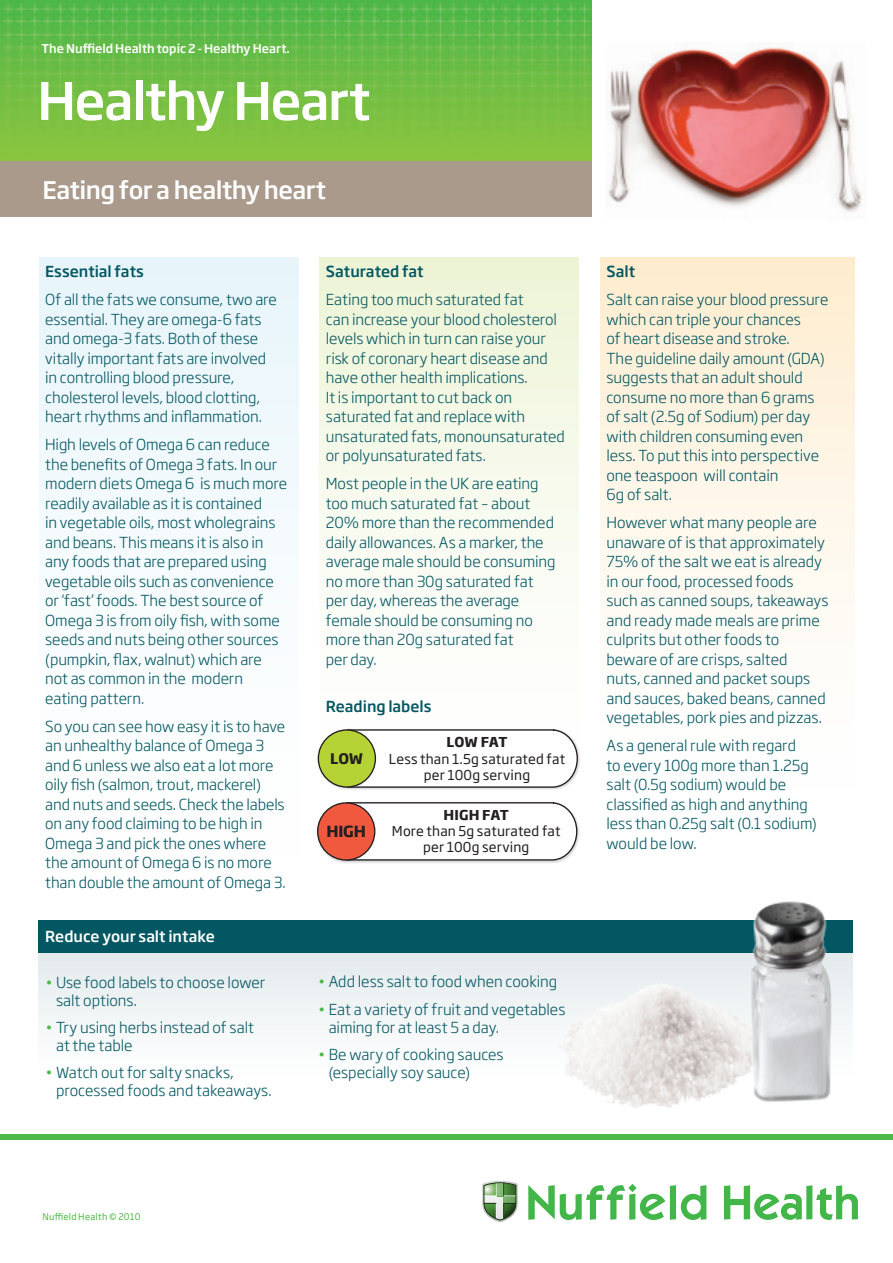
<style>
.page{position:relative;width:893px;height:1263px;background:#fff}
.page>*{position:absolute;margin:0;border:0;box-sizing:border-box;transform-origin:0 0}
.t1{font:500 51px "Soho Gothic Pro";letter-spacing:-.03em;color:#fff}
.t2{font:500 24px "Soho Gothic Pro";letter-spacing:-.025em;color:#fff}
.t3{font:700 15.15px "Soho Gothic Pro";color:#231f20}
.t4{font:300 15px/19.5px "Soho Gothic Pro";letter-spacing:-.005em;color:#035762}
.t5{font:500 15px "Soho Gothic Pro";color:#035762}
.t6{font:500 15px "Soho Gothic Pro";color:#fff}
.t7{font:700 14.4px "Soho Gothic Pro";color:#231f20}
.t8{font:13.5px/16.2px "Soho Gothic Pro";letter-spacing:.015em;color:#231f20;text-align:center}
.t9{font:700 13.5px "Soho Gothic Pro";color:#231f20}
.t10{font:500 12px "Soho Gothic Pro";color:#fff}
.t11{font:9px "Soho Gothic Pro";letter-spacing:.025em;color:#4cb848}
.s1{color:#4cb848}
</style>
<div class="page">
<div style="left:39px;top:952px;width:814px;height:124px;background:linear-gradient(to bottom,#e3eaed,#fff)"></div>
<div style="left:39px;top:920px;width:814px;height:32px;background:#035762"></div>
<img style="left:0;top:0;width:591px;height:161px">
<svg style="left:528px;top:1184px;width:178px;height:36px"></svg>
<svg style="left:724px;top:1185px;width:134px;height:35px"></svg>
<svg style="left:482px;top:1181px;width:36px;height:41px"></svg>
<div style="left:0;top:1134px;width:893px;height:6px;background:#4cb848"></div>
<div style="left:0;top:161px;width:591px;height:56px;background:#a99a8c"></div>
<div style="left:600px;top:257px;width:254px;height:532px;background:linear-gradient(to bottom,#feedd0,#feffff)"></div>
<div style="left:319px;top:257px;width:260px;height:500px;background:linear-gradient(to bottom,#eef4d6,#fff)"></div>
<div style="left:39px;top:257px;width:260px;height:602px;background:linear-gradient(to right,#f5fafd,#f5fafd)"></div>
<img style="left:531px;top:952px;width:202px;height:156px">
<img style="left:733px;top:901px;width:120px;height:201px">
<img style="left:608px;top:43px;width:254px;height:169px">
<div style="left:316px;top:801px;width:264px;height:63px;background:#231f20;opacity:.2"></div>
<svg style="left:345px;top:801px;width:233px;height:60px"></svg>
<div style="left:318px;top:803px;width:57px;height:57px;background:#f0593e;border-radius:50%"></div>
<div style="left:317px;top:802px;width:58px;height:59px;border:1px solid #231f20;border-radius:50%"></div>
<div style="left:317px;top:728px;width:264px;height:62px;background:#231f20;opacity:.2"></div>
<svg style="left:352px;top:729px;width:227px;height:59px"></svg>
<div style="left:318px;top:730px;width:57px;height:57px;background:#b5d334;border-radius:50%"></div>
<div style="left:318px;top:729px;width:58px;height:59px;border:1px solid #231f20;border-radius:50%"></div>
<p class="t10" style="left:42px;top:39px;width:250px">The Nuffield Health topic 2 - Healthy Heart.</p>
<p class="t1" style="left:37px;top:61px;width:335px">Healthy Heart</p>
<p class="t2" style="left:43px;top:171px;width:285px">Eating for a healthy heart</p>
<p class="t5" style="left:45px;top:260px;width:100px">Essential fats</p>
<p class="t4" style="left:45px;top:289px;width:233px">Of all the fats we consume, two are essential. They are omega-6 fats and omega-3 fats. Both of these vitally important fats are involved in controlling blood pressure, cholesterol levels, blood clotting, heart rhythms and inflammation.</p>
<p class="t4" style="left:45px;top:434px;width:244px">High levels of Omega 6 can reduce the benefits of Omega 3 fats. In our modern diets Omega 6 is much more readily available as it is contained<br>in vegetable oils, most wholegrains and beans. This means it is also in any foods that are prepared using vegetable oils such as convenience or ‘fast’ foods. The best source of<br>Omega 3 is from oily fish, with some seeds and nuts being other sources (pumpkin, flax, walnut) which are not as common in the modern eating pattern.</p>
<p class="t4" style="left:45px;top:716px;width:242px">So you can see how easy it is to have an unhealthy balance of Omega 3 and 6 unless we also eat a lot more oily fish (salmon, trout, mackerel) and nuts and seeds. Check the labels on any food claiming to be high in<br>Omega 3 and pick the ones where the amount of Omega 6 is no more than double the amount of Omega 3.</p>
<p class="t6" style="left:45px;top:925px;width:171px">Reduce your salt intake</p>
<p class="t4" style="left:56px;top:972px;width:211px;line-height:18px;text-indent:-11px"><span class="s1">•</span> Use food labels to choose lower salt options.</p>
<p class="t4" style="left:56px;top:1017px;width:200px;line-height:18px;text-indent:-11px"><span class="s1">•</span> Try using herbs instead of salt at the table</p>
<p class="t4" style="left:56px;top:1062px;width:217px;line-height:18px;text-indent:-11px"><span class="s1">•</span> Watch out for salty snacks, processed foods and takeaways.</p>
<p class="t5" style="left:326px;top:260px;width:99px">Saturated fat</p>
<p class="t4" style="left:326px;top:289px;width:240px">Eating too much saturated fat<br>can increase your blood cholesterol levels which in turn can raise your risk of coronary heart disease and have other health implications.<br>It is important to cut back on saturated fat and replace with unsaturated fats, monounsaturated or polyunsaturated fats.</p>
<p class="t4" style="left:326px;top:473px;width:231px">Most people in the UK are eating too much saturated fat – about<br>20% more than the recommended daily allowances. As a marker, the average male should be consuming no more than 30g saturated fat per day, whereas the average female should be consuming no more than 20g saturated fat<br>per day.</p>
<p class="t5" style="left:326px;top:695px;width:107px">Reading labels</p>
<p class="t7" style="left:330px;top:747px;width:34px">LOW</p>
<p class="t3" style="left:327px;top:820px;width:41px">HIGH</p>
<p class="t9" style="left:447px;top:732px;width:62px">LOW FAT</p>
<p class="t8" style="left:389px;top:750px;width:178px">Less than 1.5g saturated fat per 100g serving</p>
<p class="t9" style="left:444px;top:804px;width:67px">HIGH FAT</p>
<p class="t8" style="left:392px;top:822px;width:170px">More than 5g saturated fat per 100g serving</p>
<p class="t4" style="left:318px;top:971px;width:241px"><span class="s1">•</span> Add less salt to food when cooking</p>
<p class="t4" style="left:329px;top:999px;width:238px;line-height:18px;text-indent:-11px"><span class="s1">•</span> Eat a variety of fruit and vegetables aiming for at least 5 a day.</p>
<p class="t4" style="left:329px;top:1044px;width:176px;line-height:18px;text-indent:-11px"><span class="s1">•</span> Be wary of cooking sauces (especially soy sauce)</p>
<p class="t5" style="left:606px;top:260px;width:30px">Salt</p>
<p class="t4" style="left:606px;top:289px;width:223px">Salt can raise your blood pressure which can triple your chances<br>of heart disease and stroke.<br>The guideline daily amount (GDA) suggests that an adult should consume no more than 6 grams of salt (2.5g of Sodium) per day with children consuming even less. To put this into perspective one teaspoon will contain<br>6g of salt.</p>
<p class="t4" style="left:606px;top:512px;width:224px">However what many people are unaware of is that approximately<br>75% of the salt we eat is already in our food, processed foods such as canned soups, takeaways and ready made meals are prime culprits but other foods to beware of are crisps, salted<br>nuts, canned and packet soups and sauces, baked beans, canned vegetables, pork pies and pizzas.</p>
<p class="t4" style="left:606px;top:735px;width:212px">As a general rule with regard<br>to every 100g more than 1.25g salt (0.5g sodium) would be classified as high and anything less than 0.25g salt (0.1 sodium) would be low.</p>
<p class="t11" style="left:43px;top:1210px;width:100px">Nuffield Health © 2010</p>
</div>
